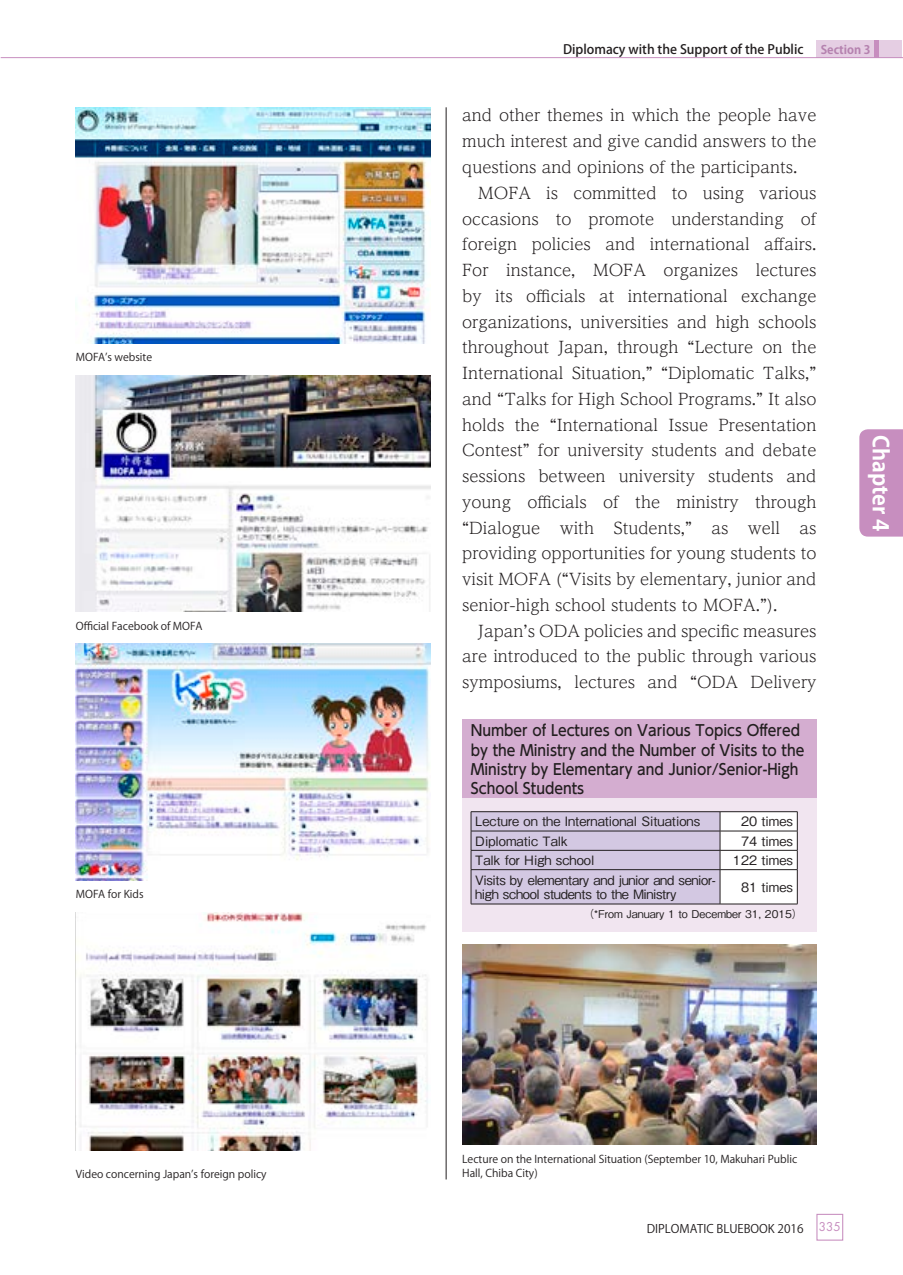
<style>
.page{position:relative;width:903px;height:1275px;background:#fff}
.page>*{position:absolute;margin:0;border:0;box-sizing:border-box;transform-origin:0 0}
.t1{font:700 21.53px "Koz Go Pro";color:#fff}
.t2{font:300 16.1px/25.7px "UD Reimin Pro";color:#231f20;text-align:justify}
.t3{font:500 15.05px/19.2px "UD Shin Go Pro";color:#231f20;scale:.93 1}
.t4{font:500 12.95px "Gothic BBB Pro";color:#231f20}
.t5{font:500 12.95px/14px "Gothic BBB Pro";letter-spacing:-.02em;color:#231f20}
.t6{font:500 12.95px "Koz Go Pro";color:#231f20}
.t7{font:11.72px "Koz Go Pro";color:#231f20}
.t8{font:700 11.72px "Koz Go Pro";color:#b582af}
.t9{font:11.72px "Futura Std";color:#c78ebf}
.t10{font:10.67px/14px "Koz Go Pro";color:#231f20}
.t11{font:500 10.67px "Gothic BBB Pro";color:#231f20}
</style>
<div class="page">
<hr style="left:446px;top:107px;width:1px;height:1072px;background:#231f20">
<img style="left:76px;top:107px;width:354px;height:236px">
<img style="left:76px;top:644px;width:354px;height:236px">
<img style="left:76px;top:376px;width:354px;height:236px">
<img style="left:76px;top:912px;width:352px;height:238px">
<img style="left:462px;top:945px;width:354px;height:200px">
<div style="left:462px;top:719px;width:354px;height:80px;background:#d4add0"></div>
<div style="left:462px;top:799px;width:354px;height:133px;background:#f1e5f0"></div>
<hr style="left:720px;top:811px;width:77px;height:1px;background:#231f20">
<hr style="left:471px;top:811px;width:249px;height:1px;background:#231f20">
<svg style="left:471px;top:812px;width:327px;height:92px;background:#d4ccdf"></svg>
<hr style="left:471px;top:870px;width:1px;height:34px;background:#231f20">
<hr style="left:720px;top:870px;width:1px;height:34px;background:#231f20">
<hr style="left:471px;top:904px;width:249px;height:1px;background:#231f20">
<hr style="left:720px;top:904px;width:77px;height:1px;background:#231f20">
<div style="left:816px;top:1214px;width:27px;height:27px;border:1px solid #c78ebf"></div>
<div style="left:816px;top:41px;width:86px;height:17px;background:#e5cee3"></div>
<div style="left:874px;top:41px;width:5px;height:17px;background:#c78ebf"></div>
<hr style="left:1px;top:57px;width:901px;height:1px;background:#c78ebf">
<div style="left:859px;top:429px;width:43px;height:108px;background:#c78ebf"></div>
<p class="t10" style="left:76px;top:351px;width:78px">MOFA’s website</p>
<p class="t10" style="left:76px;top:619px;width:128px">Official Facebook of MOFA</p>
<p class="t10" style="left:76px;top:888px;width:69px">MOFA for Kids</p>
<p class="t10" style="left:76px;top:1167px;width:192px">Video concerning Japan’s foreign policy</p>
<p class="t6" style="left:563px;top:41px;width:242px">Diplomacy with the Support of the Public</p>
<p class="t8" style="left:821px;top:42px;width:51px">Section 3</p>
<p class="t2" style="left:462px;top:102px;width:356px">and other themes in which the people have much interest and give candid answers to the questions and opinions of the participants.</p>
<p class="t2" style="left:462px;top:179px;width:356px;text-indent:16px">MOFA is committed to using various occasions to promote understanding of foreign policies and international affairs.<br>For instance, MOFA organizes lectures by its officials at international exchange organizations, universities and high schools throughout Japan, through “Lecture on the International Situation,” “Diplomatic Talks,” and “Talks for High School Programs.” It also holds the “International Issue Presentation Contest” for university students and debate sessions between university students and young officials of the ministry through “Dialogue with Students,” as well as providing opportunities for young students to visit MOFA (“Visits by elementary, junior and senior-high school students to MOFA.”).</p>
<p class="t2" style="left:462px;top:617px;width:356px;text-indent:16px">Japan’s ODA policies and specific measures are introduced to the public through various symposiums, lectures and “ODA Delivery</p>
<p class="t3" style="left:471px;top:721px;width:360px">Number of Lectures on Various Topics Offered by the Ministry and the Number of Visits to the Ministry by Elementary and Junior/Senior-High School Students</p>
<p class="t4" style="left:475px;top:811px;width:226px">Lecture on the International Situations</p>
<p class="t4" style="left:741px;top:811px;width:53px">20 times</p>
<p class="t4" style="left:475px;top:830px;width:94px">Diplomatic Talk</p>
<p class="t4" style="left:741px;top:830px;width:53px">74 times</p>
<p class="t4" style="left:475px;top:850px;width:121px">Talk for High school</p>
<p class="t4" style="left:733px;top:850px;width:62px">122 times</p>
<p class="t5" style="left:475px;top:871px;width:242px">Visits by elementary and junior and senior&shy;high school students to the Ministry</p>
<p class="t4" style="left:741px;top:876px;width:53px">81 times</p>
<p class="t11" style="left:583px;top:905px;width:221px">（*From January 1 to December 31, 2015）</p>
<h1 class="t1" style="left:894px;top:435px;width:98px;rotate:90deg">Chapter 4</h1>
<p class="t10" style="left:462px;top:1152px;width:336px">Lecture on the International Situation (September 10, Makuhari Public<br>Hall, Chiba City)</p>
<p class="t7" style="left:647px;top:1221px;width:158px">DIPLOMATIC BLUEBOOK 2016</p>
<p class="t9" style="left:819px;top:1219px;width:23px">335</p>
</div>
